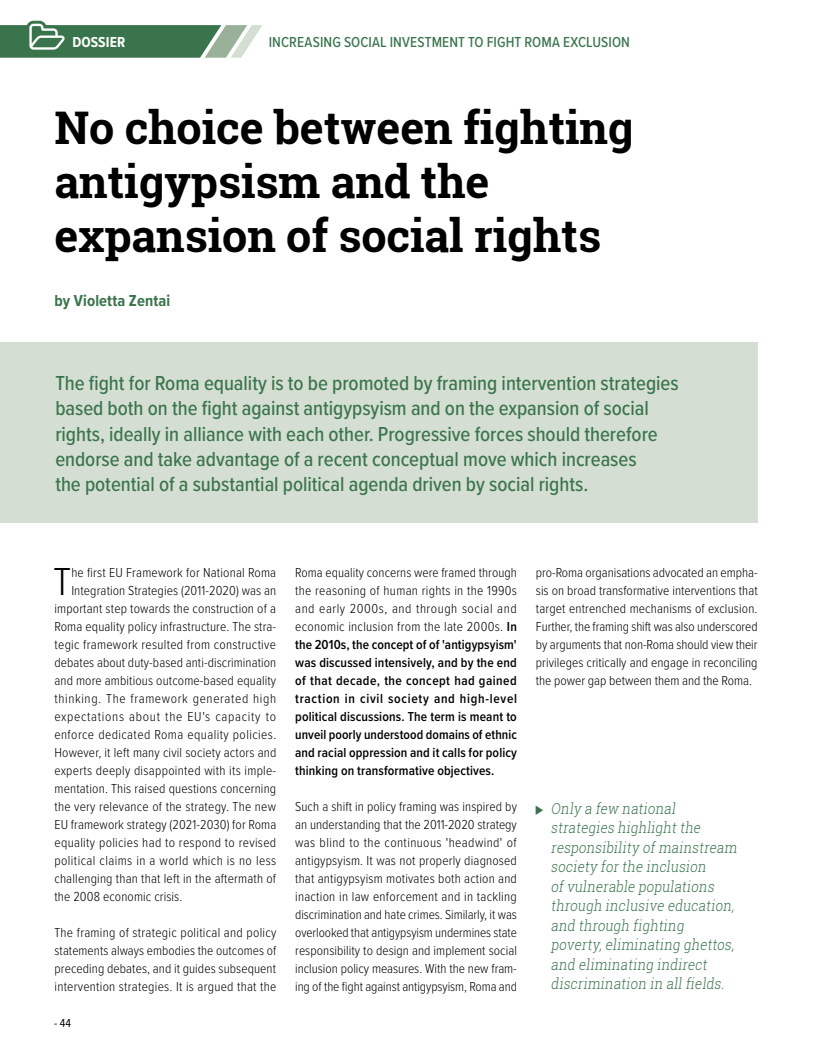
<style>
.page{position:relative;width:830px;height:1063px;background:#fff}
.page>*{position:absolute;margin:0;border:0;box-sizing:border-box;transform-origin:0 0}
.TITRES{font:700 45px/54px "Roboto Slab";letter-spacing:-.005em;color:#000}
.TEXTE{font:300 40.5px "Proxima Nova Cond";color:#000}
.LEAD_-_DOSSIER{font:500 21px/25.2px "Proxima Nova Cond";color:#39744c}
.AUTHORS_ONLY_-_DOSSIER{font:700 16.5px "Proxima Nova Cond";letter-spacing:.01em;color:#39744c}
.QUOTE_TYPO_-_CURRENT_AFFAIRS{font:300 15px/19.5px "Roboto Slab";color:#39744c;scale:.88 1}
.Titre_Rubrique_-_DOSSIER{font:500 15px "Proxima Nova Cond";letter-spacing:.01em;color:#39744c}
.t1{font:700 15px "Proxima Nova Cond";letter-spacing:.005em;color:#fff}
.TEXTE-2{font:300 13.5px/18px "Proxima Nova Cond";letter-spacing:.01em;color:#000;text-align:justify}
.TEXTE-3{font:600 13.5px/18px "Proxima Nova Cond";letter-spacing:.01em;color:#000;text-align:justify}
.TEXTE-4{font:300 13.5px "Proxima Nova Cond";letter-spacing:.03em;color:#000}
.TEXTE-5{font:300 13.5px "Proxima Nova Cond";letter-spacing:.045em;color:#000}
.TEXTE-6{font:300 13.5px "Proxima Nova Cond";letter-spacing:.05em;color:#000}
.t2{font:12px "Proxima Nova Cond";color:#000}
.s1{font-weight:300}
</style>
<div class="page">
<div style="left:0;top:342px;width:757px;height:180px;background:#d4ded2"></div>
<svg style="left:0;top:20px;width:262px;height:38px"></svg>
<p class="t1" style="left:72px;top:31px;width:55px">DOSSIER</p>
<p class="Titre_Rubrique_-_DOSSIER" style="left:268px;top:31px;width:362px">INCREASING SOCIAL INVESTMENT TO FIGHT ROMA EXCLUSION</p>
<p class="TITRES" style="left:54px;top:100px;width:580px">No choice between fighting antigypsism and the expansion of social rights</p>
<p class="AUTHORS_ONLY_-_DOSSIER" style="left:54px;top:289px;width:117px">by Violetta Zentai</p>
<p class="LEAD_-_DOSSIER" style="left:55px;top:370px;width:624px">The fight for Roma equality is to be promoted by framing intervention strategies based both on the fight against antigypsyism and on the expansion of social rights, ideally in alliance with each other. Progressive forces should therefore endorse and take advantage of a recent conceptual move which increases<br>the potential of a substantial political agenda driven by social rights.</p>
<p class="TEXTE" style="left:53px;top:551px;width:19px">T</p>
<p class="TEXTE-2" style="left:71px;top:562px;width:206px">he first EU Framework for National Roma</p>
<p class="TEXTE-2" style="left:71px;top:580px;width:206px">Integration Strategies (2011-2020) was an</p>
<p class="TEXTE-2" style="left:54px;top:598px;width:223px">important step towards the construction of a</p>
<p class="TEXTE-2" style="left:54px;top:616px;width:223px">Roma equality policy infrastructure. The stra-</p>
<p class="TEXTE-2" style="left:54px;top:634px;width:223px">tegic framework resulted from constructive</p>
<p class="TEXTE-2" style="left:54px;top:652px;width:223px">debates about duty-based anti-discrimination</p>
<p class="TEXTE-2" style="left:54px;top:670px;width:223px">and more ambitious outcome-based equality</p>
<p class="TEXTE-5" style="left:54px;top:688px;width:223px">thinking. The framework generated high</p>
<p class="TEXTE-6" style="left:54px;top:706px;width:223px">expectations about the EU's capacity to</p>
<p class="TEXTE-4" style="left:54px;top:724px;width:223px">enforce dedicated Roma equality policies.</p>
<p class="TEXTE-2" style="left:54px;top:742px;width:223px">However, it left many civil society actors and</p>
<p class="TEXTE-2" style="left:54px;top:760px;width:223px">experts deeply disappointed with its imple-</p>
<p class="TEXTE-2" style="left:54px;top:779px;width:223px">mentation. This raised questions concerning</p>
<p class="TEXTE-2" style="left:54px;top:797px;width:223px">the very relevance of the strategy. The new</p>
<p class="TEXTE-2" style="left:54px;top:815px;width:223px">EU framework strategy (2021-2030) for Roma</p>
<p class="TEXTE-2" style="left:54px;top:833px;width:223px">equality policies had to respond to revised</p>
<p class="TEXTE-4" style="left:54px;top:850px;width:223px">political claims in a world which is no less</p>
<p class="TEXTE-2" style="left:54px;top:869px;width:223px">challenging than that left in the aftermath of</p>
<p class="TEXTE-2" style="left:54px;top:887px;width:129px">the 2008 economic crisis.</p>
<p class="TEXTE-2" style="left:54px;top:923px;width:223px">The framing of strategic political and policy statements always embodies the outcomes of preceding debates, and it guides subsequent intervention strategies. It is argued that the</p>
<p class="t2" style="left:54px;top:1014px;width:19px">- 44</p>
<p class="TEXTE-3" style="left:295px;top:563px;width:223px"><span class="s1">Roma equality concerns were framed through the reasoning of human rights in the 1990s and early 2000s, and through social and economic inclusion from the late 2000s.</span> In the 2010s, the concept of of 'antigypsyism' was discussed intensively, and by the end of that decade, the concept had gained traction in civil society and high-level political discussions. The term is meant to unveil poorly understood domains of ethnic and racial oppression and it calls for policy thinking on transformative objectives.</p>
<p class="TEXTE-2" style="left:295px;top:797px;width:223px">Such a shift in policy framing was inspired by an understanding that the 2011-2020 strategy was blind to the continuous 'headwind' of antigypsyism. It was not properly diagnosed that antigypsyism motivates both action and inaction in law enforcement and in tackling discrimination and hate crimes. Similarly, it was overlooked that antigypsyism undermines state responsibility to design and implement social inclusion policy measures. With the new fram&shy;ing of the fight against antigypsyism, Roma and</p>
<p class="TEXTE-2" style="left:535px;top:562px;width:223px">pro-Roma organisations advocated an empha&shy;sis on broad transformative interventions that target entrenched mechanisms of exclusion.<br>Further, the framing shift was also underscored by arguments that non-Roma should view their privileges critically and engage in reconciling the power gap between them and the Roma.</p>
<p class="QUOTE_TYPO_-_CURRENT_AFFAIRS" style="left:550px;top:798px;width:216px">Only a few national strategies highlight the responsibility of mainstream society for the inclusion<br>of vulnerable populations through inclusive education, and through fighting poverty,eliminating ghettos, and eliminating indirect discrimination in allfields.</p>
</div>
